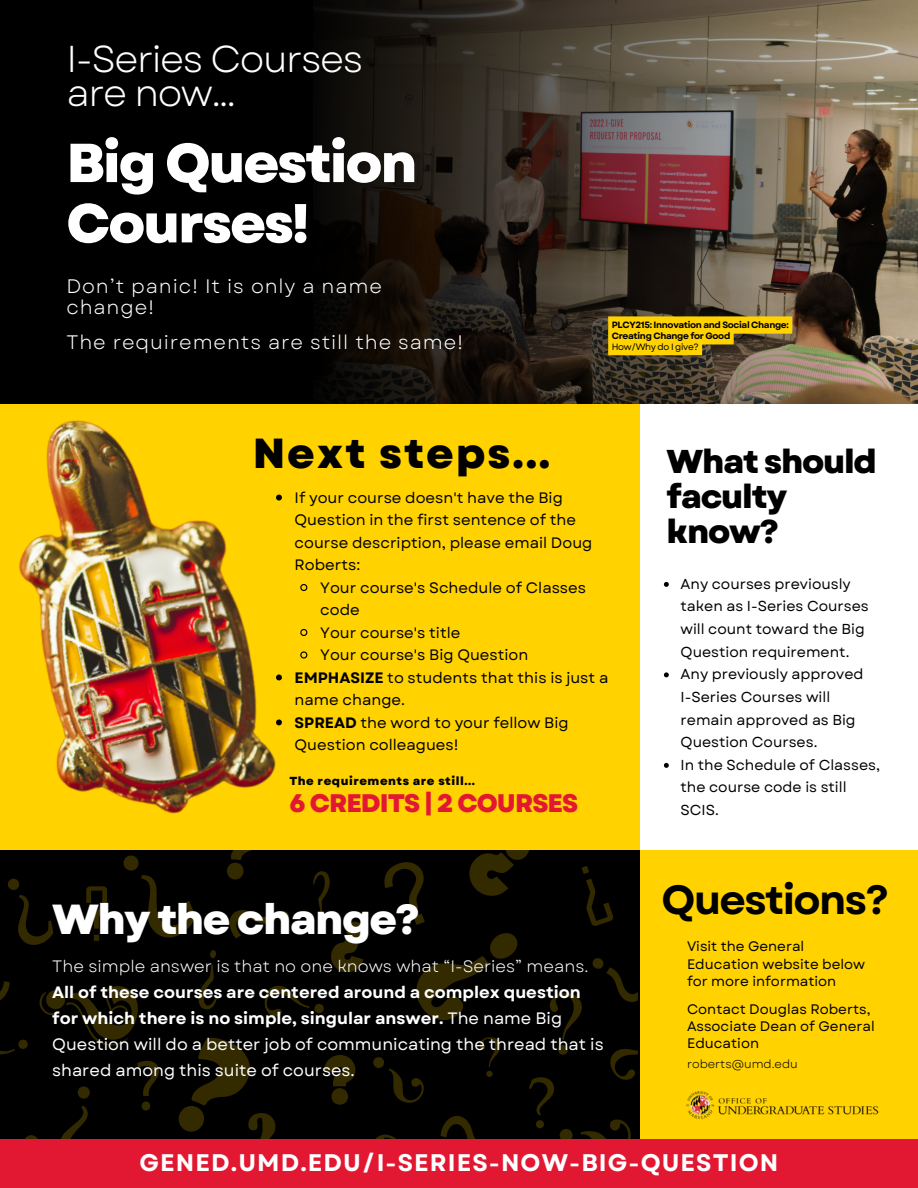
<style>
.page{position:relative;width:918px;height:1188px;background:#ffd200}
.page>*{position:absolute;margin:0;border:0;box-sizing:border-box;transform-origin:0 0}
.t1{font:800 54.75px/60.3px "Garet";letter-spacing:-.04em;color:#fff}
.t2{font:800 42px "Garet";letter-spacing:-.04em;color:#fff}
.t3{font:800 42px "Garet";letter-spacing:.045em;color:#000}
.t4{font:700 40.8px "Garet";letter-spacing:-.04em;color:#000}
.t5{font:37.35px/34.8px "Garet";letter-spacing:-.04em;color:#fff}
.t6{font:800 33px/34.8px "Garet";letter-spacing:-.04em;color:#000}
.t7{font:800 25.35px "Garet";letter-spacing:-.04em;color:#e21833}
.t8{font:700 24px "Garet";letter-spacing:.045em;color:#fff}
.t9{font:22.5px "Garet";letter-spacing:-.04em;color:#fff}
.t10{font:19.5px/21.3px "Garet";letter-spacing:.045em;color:#fff}
.t11{font:16.5px/25.8px "Garet";color:#fff}
.t12{font:16.5px "Garet";color:#fff}
.t13{font:15.15px/22.5px "Garet";color:#000}
.t14{font:14.4px/22.6px "Garet";color:#000}
.t15{font:13.8px/17.2px "Garet";color:#000}
.t16{font:800 11.7px "Garet";letter-spacing:.045em;color:#000}
.t17{font:11.55px "Garet";color:#000}
.t18{font:700 9.15px/10.8px "Garet";letter-spacing:-.04em;color:#000}
.t19{font:9.15px "Garet";letter-spacing:-.04em;color:#000}
.s1{font-weight:700}
</style>
<div class="page">
<div style="left:0;top:0;width:918px;height:421px;background:#000"></div>
<div style="left:0;top:850px;width:640px;height:338px;background:#000"></div>
<svg style="left:137px;top:1061px;width:22px;height:49px"></svg>
<svg style="left:480px;top:1037px;width:20px;height:40px"></svg>
<svg style="left:324px;top:1055px;width:31px;height:50px"></svg>
<svg style="left:26px;top:1135px;width:11px;height:3px"></svg>
<svg style="left:529px;top:1077px;width:25px;height:51px"></svg>
<svg style="left:373px;top:1057px;width:51px;height:46px"></svg>
<svg style="left:581px;top:866px;width:32px;height:60px"></svg>
<svg style="left:198px;top:997px;width:19px;height:13px"></svg>
<svg style="left:610px;top:1049px;width:28px;height:31px"></svg>
<svg style="left:0;top:1039px;width:28px;height:15px"></svg>
<svg style="left:61px;top:1086px;width:29px;height:52px"></svg>
<svg style="left:264px;top:997px;width:60px;height:20px"></svg>
<svg style="left:592px;top:958px;width:46px;height:44px"></svg>
<svg style="left:502px;top:850px;width:27px;height:43px"></svg>
<svg style="left:376px;top:1134px;width:19px;height:4px"></svg>
<svg style="left:178px;top:1037px;width:97px;height:101px"></svg>
<svg style="left:560px;top:1119px;width:71px;height:19px"></svg>
<svg style="left:417px;top:933px;width:101px;height:87px"></svg>
<svg style="left:39px;top:997px;width:99px;height:49px"></svg>
<svg style="left:441px;top:1116px;width:34px;height:22px"></svg>
<svg style="left:550px;top:993px;width:32px;height:62px"></svg>
<div style="left:0;top:1139px;width:918px;height:49px;background:#e21833"></div>
<img style="left:317px;top:0;width:601px;height:404px">
<div style="left:640px;top:404px;width:278px;height:446px;background:#fff"></div>
<div style="left:0;top:404px;width:640px;height:446px;background:#ffd200"></div>
<img style="left:0;top:258px;width:502px;height:739px">
<img style="left:687px;top:1091px;width:192px;height:29px">
<svg style="left:664px;top:582px;width:5px;height:5px"></svg>
<svg style="left:664px;top:672px;width:5px;height:5px"></svg>
<svg style="left:664px;top:763px;width:5px;height:5px"></svg>
<svg style="left:276px;top:495px;width:6px;height:6px"></svg>
<svg style="left:299px;top:583px;width:9px;height:9px"></svg>
<svg style="left:299px;top:628px;width:9px;height:9px"></svg>
<svg style="left:299px;top:651px;width:9px;height:8px"></svg>
<svg style="left:276px;top:675px;width:6px;height:5px"></svg>
<svg style="left:276px;top:719px;width:6px;height:6px"></svg>
<svg style="left:608px;top:316px;width:184px;height:39px;background:#d8b20d"></svg>
<h3 class="t5" style="left:66px;top:41px;width:298px">I-Series Courses are now...</h3>
<h1 class="t1" style="left:66px;top:133px;width:352px">Big Question<br>Courses!</h1>
<p class="t10" style="left:66px;top:276px;width:317px">Don’t panic! It is only a name change!</p>
<p class="t10" style="left:66px;top:332px;width:398px">The requirements are still the same!</p>
<p class="t18" style="left:612px;top:320px;width:179px">PLCY215: Innovation and Social Change:<br>Creating Change for Good</p>
<p class="t19" style="left:612px;top:340px;width:89px">How/Why do I give?</p>
<h2 class="t3" style="left:253px;top:423px;width:299px">Next steps...</h2>
<p class="t13" style="left:295px;top:486px;width:299px">If your course doesn't have the Big<br>Question in the first sentence of the course description, please email Doug<br>Roberts:</p>
<p class="t13" style="left:320px;top:576px;width:267px">Your course's Schedule of Classes</p>
<p class="t13" style="left:320px;top:599px;width:41px">code</p>
<p class="t13" style="left:320px;top:621px;width:142px">Your course's title</p>
<p class="t13" style="left:320px;top:644px;width:210px">Your course's Big Question</p>
<p class="t13" style="left:295px;top:666px;width:315px"><span class="s1">EMPHASIZE</span> to students that this is just a</p>
<p class="t13" style="left:295px;top:689px;width:112px">name change.</p>
<p class="t13" style="left:295px;top:711px;width:276px"><span class="s1">SPREAD</span> the word to your fellow Big</p>
<p class="t13" style="left:295px;top:734px;width:165px">Question colleagues!</p>
<p class="t16" style="left:289px;top:772px;width:187px">The requirements are still...</p>
<h3 class="t7" style="left:289px;top:785px;width:291px">6 CREDITS | 2 COURSES</h3>
<h2 class="t2" style="left:52px;top:889px;width:369px">Why the change?</h2>
<p class="t12" style="left:52px;top:955px;width:538px">The simple answer is that no one knows what “I-Series” means.</p>
<p class="t11" style="left:52px;top:980px;width:553px"><span class="s1">All of these courses are centered around a complex question for which there is no simple, singular answer.</span> The name Big Question will do a better job of communicating the thread that is shared among this suite of courses.</p>
<h3 class="t9" style="left:66px;top:952px;width:76px">Where</h3>
<h3 class="t6" style="left:667px;top:445px;width:212px">What should faculty know?</h3>
<p class="t14" style="left:681px;top:573px;width:201px">Any courses previously taken as I-Series Courses will count toward the Big<br>Question requirement.<br>Any previously approved<br>I-Series Courses will remain approved as Big<br>Question Courses.<br>In the Schedule of Classes, the course code is still<br>SCIS.</p>
<h3 class="t4" style="left:662px;top:870px;width:229px">Questions?</h3>
<p class="t15" style="left:687px;top:938px;width:180px">Visit the General<br>Education website below for more information</p>
<p class="t15" style="left:687px;top:1001px;width:189px">Contact Douglas Roberts,<br>Associate Dean of General<br>Education</p>
<p class="t17" style="left:687px;top:1055px;width:112px">roberts@umd.edu</p>
<h3 class="t8" style="left:140px;top:1145px;width:640px">GENED.UMD.EDU/I-SERIES-NOW-BIG-QUESTION</h3>
</div>
